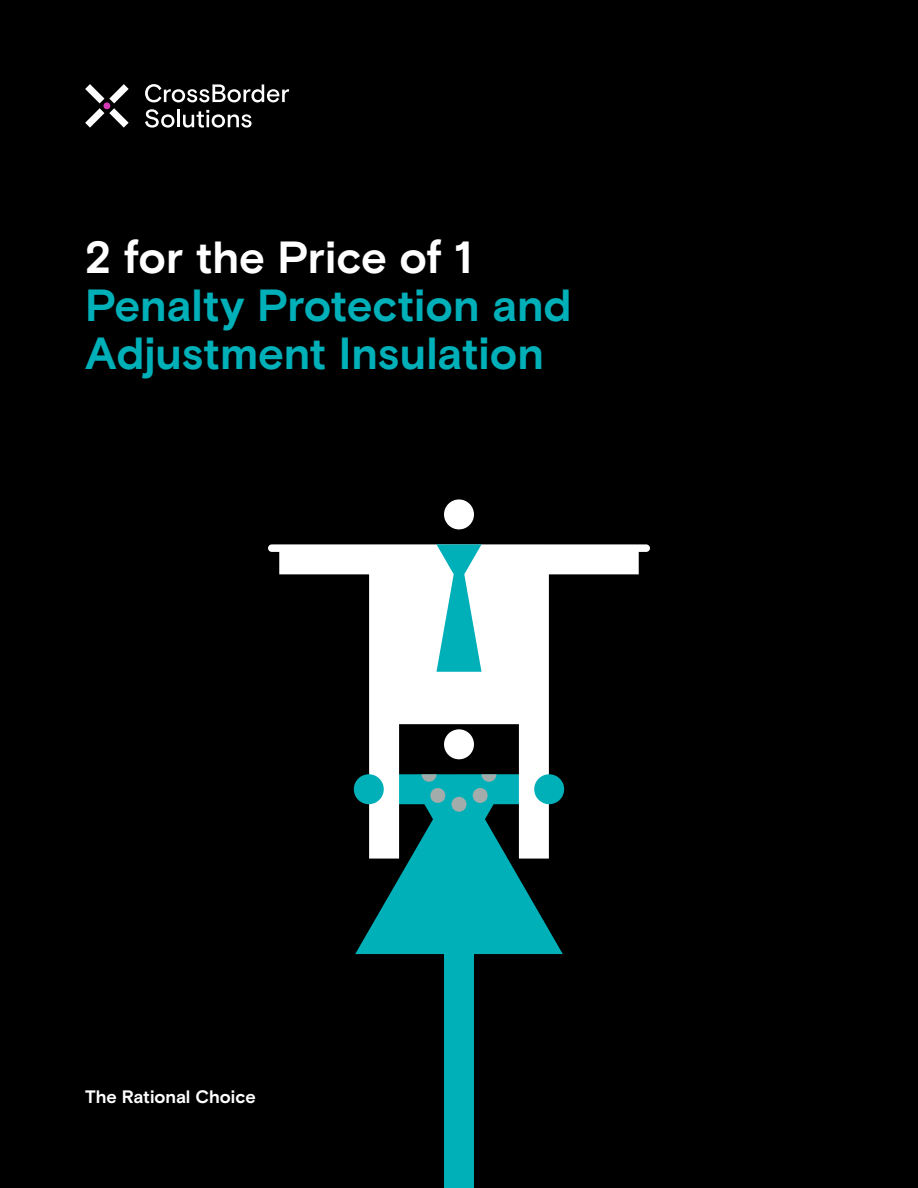
<style>
.page{position:relative;width:918px;height:1188px;background:#000}
.page>*{position:absolute;margin:0;border:0;box-sizing:border-box;transform-origin:0 0}
.Standard_Text{font:700 45px/48px "Basis Grotesque";letter-spacing:-.005em;color:#00b0b9}
.Standard_Text-2{font:700 45px "Basis Grotesque";letter-spacing:-.005em;color:#fff}
.Standard_Text-3{font:700 18px "Basis Grotesque";letter-spacing:-.005em;color:#fff}
</style>
<div class="page">
<div style="left:444px;top:499px;width:30px;height:30px;background:#fff;border-radius:50%"></div>
<svg style="left:355px;top:859px;width:208px;height:329px"></svg>
<svg style="left:268px;top:544px;width:382px;height:315px"></svg>
<svg style="left:436px;top:544px;width:46px;height:128px"></svg>
<div style="left:354px;top:774px;width:30px;height:30px;background:#00b0b9;border-radius:50%"></div>
<div style="left:534px;top:774px;width:30px;height:30px;background:#00b0b9;border-radius:50%"></div>
<svg style="left:422px;top:774px;width:24px;height:30px"></svg>
<div style="left:452px;top:797px;width:14px;height:15px;background:#a2acab;border-radius:50%"></div>
<svg style="left:472px;top:774px;width:24px;height:30px"></svg>
<svg style="left:145px;top:84px;width:144px;height:19px"></svg>
<svg style="left:145px;top:109px;width:30px;height:19px"></svg>
<hr style="left:177px;top:110px;width:3px;height:17px;background:#fff">
<svg style="left:183px;top:110px;width:69px;height:18px"></svg>
<svg style="left:85px;top:84px;width:44px;height:44px"></svg>
<p class="Standard_Text-2" style="left:85px;top:231px;width:388px">2 for the Price of 1</p>
<p class="Standard_Text" style="left:85px;top:281px;width:488px">Penalty Protection and<br>Adjustment Insulation</p>
<p class="Standard_Text-3" style="left:85px;top:1086px;width:172px">The Rational Choice</p>
</div>
